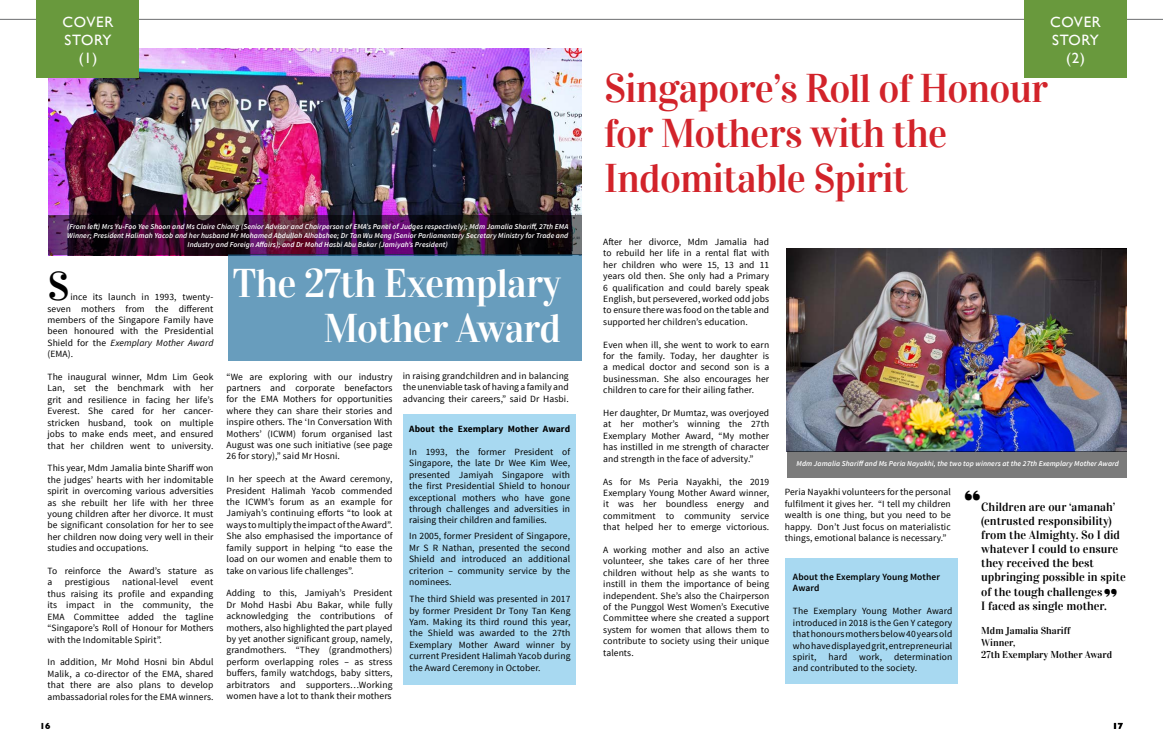
<style>
.page{position:relative;width:1163px;height:752px;background:#fff}
.page>*{position:absolute;margin:0;border:0;box-sizing:border-box;transform-origin:0 0}
.t1{font:40px/45px "Vidaloka";letter-spacing:-.02em;color:#d2232a}
.t2{font:40px/45px "Vidaloka";letter-spacing:-.02em;color:#fff;text-align:right}
.t3{font:40px "Vidaloka";color:#000}
.t4{font:30px "ARB 187 Moderne Caps AUG47 CAS Normal";color:#000}
.t5{font:24px "ARB 187 Moderne Caps AUG47 CAS Normal";color:#000}
.t6{font:15px/18px "Gill Sans";letter-spacing:.05em;color:#fff;text-align:center}
.t7{font:12px/14px "Vidaloka";color:#000}
.t8{font:10px/12px "Vidaloka";color:#000}
.t9{font:9.5px/11.4px "Source Sans Pro";letter-spacing:.01em;color:#000;text-align:justify}
.t10{font:600 9.5px/11.4px "Source Sans Pro";letter-spacing:.01em;color:#000}
.t11{font:700 9.5px "Source Sans Pro";letter-spacing:.01em;color:#000}
.t12{font:700 9px "Gill Sans";color:#000}
.t13{font:italic 600 7.5px/9px "Source Sans Pro";letter-spacing:.01em;color:#fff;text-align:center}
.s1{font-style:italic}
</style>
<div class="page">
<hr style="left:0;top:19px;width:1162px;height:1px;background:#6d6e71">
<img style="left:48px;top:48px;width:533px;height:167px">
<div style="left:228px;top:254px;width:353px;height:107px;background:#689dbd"></div>
<div style="left:1023px;top:0;width:103px;height:77px;background:#69993d"></div>
<div style="left:36px;top:0;width:103px;height:77px;background:#69993d"></div>
<img style="left:48px;top:215px;width:533px;height:40px">
<div style="left:403px;top:414px;width:172px;height:270px;background:#a8d9f1"></div>
<div style="left:785px;top:558px;width:172px;height:125px;background:#a8d9f1"></div>
<img style="left:786px;top:248px;width:340px;height:203px">
<div style="left:787px;top:451px;width:339px;height:26px;background:#7b7b7b"></div>
<h3 class="t6" style="left:63px;top:13px;width:52px">COVER<br>STORY (1)</h3>
<h3 class="t6" style="left:1049px;top:13px;width:52px">COVER<br>STORY (2)</h3>
<p class="t13" style="left:67px;top:221px;width:502px">(From left) Mrs Yu-Foo Yee Shoon and Ms Claire Chiang (Senior Advisor and Chairperson of EMA’s Panel of Judges respectively); Mdm Jamalia Shariff, 27th EMA<br>Winner; President Halimah Yacob and her husband Mr Mohamed Abdullah Alhabshee; Dr Tan Wu Meng (Senior Parliamentary Secretary Ministry for Trade and<br>Industry and Foreign Affairs); and Dr Mohd Hasbi Abu Bakar (Jamiyah’s President)</p>
<h1 class="t3" style="left:47px;top:262px;width:23px">S</h1>
<p class="t9" style="left:47px;top:291px;width:167px;text-indent:23px">ince its launch in 1993, twenty&shy;seven mothers from the different members of the Singapore Family have been honoured with the Presidential Shield for the <span class="s1">Exemplary Mother Award </span>(EMA).</p>
<p class="t9" style="left:47px;top:371px;width:167px">The inaugural winner, Mdm Lim Geok Lan, set the benchmark with her grit and resilience in facing her life’s Everest. She cared for her cancer&shy;stricken husband, took on multiple jobs to make ends meet, and ensured that her children went to university.</p>
<p class="t9" style="left:47px;top:462px;width:167px">This year, Mdm Jamalia binte Shariff won the judges’ hearts with her indomitable spirit in overcoming various adversities as she rebuilt her life with her three young children after her divorce. It must be significant consolation for her to see her children now doing very well in their studies and occupations.</p>
<p class="t9" style="left:47px;top:565px;width:167px">To reinforce the Award’s stature as a</p>
<p class="t9" style="left:65px;top:576px;width:47px">prestigious</p>
<p class="t9" style="left:122px;top:576px;width:58px">national-level</p>
<p class="t9" style="left:47px;top:576px;width:167px;text-indent:143px">event thus raising its profile and expanding its impact in the community, the EMA Committee added the tagline “Singapore’s Roll of Honour for Mothers with the Indomitable Spirit”.</p>
<p class="t9" style="left:47px;top:656px;width:167px">In addition, Mr Mohd Hosni bin Abdul Malik, a co-director of the EMA, shared that there are also plans to develop ambassadorial roles for the EMA winners.</p>
<p class="t12" style="left:40px;top:718px;width:12px">16</p>
<h1 class="t2" style="left:232px;top:260px;width:330px">The 27th Exemplary<br>Mother Award</h1>
<p class="t9" style="left:226px;top:370px;width:167px">“We are exploring with our industry partners and corporate benefactors for the EMA Mothers for opportunities where they can share their stories and inspire others. The ‘In Conversation With Mothers’ (ICWM) forum organised last August was one such initiative (see page 26 for story),” said Mr Hosni.</p>
<p class="t9" style="left:226px;top:473px;width:167px">In her speech at the Award ceremony, President Halimah Yacob commended the ICWM’s forum as an example for Jamiyah’s continuing efforts “to look at ways to multiply the impact of the Award”.<br>She also emphasised the importance of family support in helping “to ease the load on our women and enable them to take on various life challenges”.</p>
<p class="t9" style="left:226px;top:587px;width:167px">Adding to this, Jamiyah’s President Dr Mohd Hasbi Abu Bakar, while fully acknowledging the contributions of mothers, also highlighted the part played by yet another significant group, namely, grandmothers. “They (grandmothers) perform overlapping roles – as stress buffers, family watchdogs, baby sitters, arbitrators and supporters…Working women have a lot to thank their mothers</p>
<p class="t9" style="left:403px;top:370px;width:167px">in raising grandchildren and in balancing the unenviable task of having a family and advancing their careers,” said Dr Hasbi.</p>
<p class="t11" style="left:409px;top:422px;width:162px">About the Exemplary Mother Award</p>
<p class="t9" style="left:409px;top:446px;width:162px">In 1993, the former President of Singapore, the late Dr Wee Kim Wee, presented Jamiyah Singapore with the first Presidential Shield to honour exceptional mothers who have gone through challenges and adversities in raising their children and families.</p>
<p class="t9" style="left:409px;top:530px;width:162px">In 2005, former President of Singapore, Mr S R Nathan, presented the second Shield and introduced an additional criterion – community service by the nominees.</p>
<p class="t9" style="left:409px;top:593px;width:162px">The third Shield was presented in 2017 by former President Dr Tony Tan Keng Yam. Making its third round this year, the Shield was awarded to the 27th Exemplary Mother Award winner by current President Halimah Yacob during the Award Ceremony in October.</p>
<h1 class="t1" style="left:604px;top:66px;width:445px">Singapore’s Roll of Honour for Mothers with the<br>Indomitable Spirit</h1>
<p class="t9" style="left:603px;top:236px;width:167px">After her divorce, Mdm Jamalia had to rebuild her life in a rental flat with her children who were 15, 13 and 11 years old then. She only had a Primary 6 qualification and could barely speak English, but persevered, worked odd jobs to ensure there was food on the table and supported her children’s education.</p>
<p class="t9" style="left:603px;top:339px;width:167px">Even when ill, she went to work to earn for the family. Today, her daughter is a medical doctor and second son is a businessman. She also encourages her children to care for their ailing father.</p>
<p class="t9" style="left:603px;top:407px;width:167px">Her daughter, Dr Mumtaz, was overjoyed at her mother’s winning the 27th Exemplary Mother Award, “My mother has instilled in me strength of character and strength in the face of adversity.”</p>
<p class="t9" style="left:603px;top:475px;width:167px">As for Ms Peria Nayakhi, the 2019<br>Exemplary Young Mother Award winner, it was her boundless energy and commitment to community service that helped her to emerge victorious.</p>
<p class="t9" style="left:603px;top:544px;width:167px">A working mother and also an active volunteer, she takes care of her three children without help as she wants to instill in them the importance of being independent. She’s also the Chairperson of the Punggol West Women’s Executive Committee where she created a support system for women that allows them to contribute to society using their unique talents.</p>
<p class="t13" style="left:796px;top:458px;width:324px">Mdm Jamalia Shariff and Ms Peria Nayakhi, the two top winners at the 27th Exemplary Mother Award</p>
<p class="t9" style="left:784px;top:486px;width:167px">Peria Nayakhi volunteers for the personal fulfilment it gives her. “I tell my children wealth is one thing, but you need to be happy. Don’t Just focus on materialistic things, emotional balance is necessary.”</p>
<p class="t10" style="left:792px;top:571px;width:148px">About the Exemplary Young Mother<br>Award</p>
<p class="t9" style="left:792px;top:605px;width:161px">The Exemplary Young Mother Award introduced in 2018 is the Gen Y category that honours mothers below 40 years old who have displayed grit, entrepreneurial spirit,</p>
<p class="t9" style="left:792px;top:651px;width:161px;text-indent:101px">determination and contributed to the society.</p>
<p class="t9" style="left:828px;top:651px;width:20px">hard</p>
<p class="t9" style="left:859px;top:651px;width:24px">work,</p>
<h2 class="t4" style="left:964px;top:488px;width:18px">“</h2>
<p class="t7" style="left:981px;top:500px;width:146px">Children are our ‘amanah’ (entrusted responsibility) from the Almighty. So I did whatever I could to ensure they received the best upbringing possible in spite of the tough challenges<br>I faced as single mother.</p>
<p class="t8" style="left:981px;top:624px;width:132px">Mdm Jamalia Shariff<br>Winner,<br>27th Exemplary Mother Award</p>
<h3 class="t5" style="left:1117px;top:598px;width:15px;rotate:-180deg">‘‘</h3>
<p class="t12" style="left:1112px;top:718px;width:12px">17</p>
</div>
